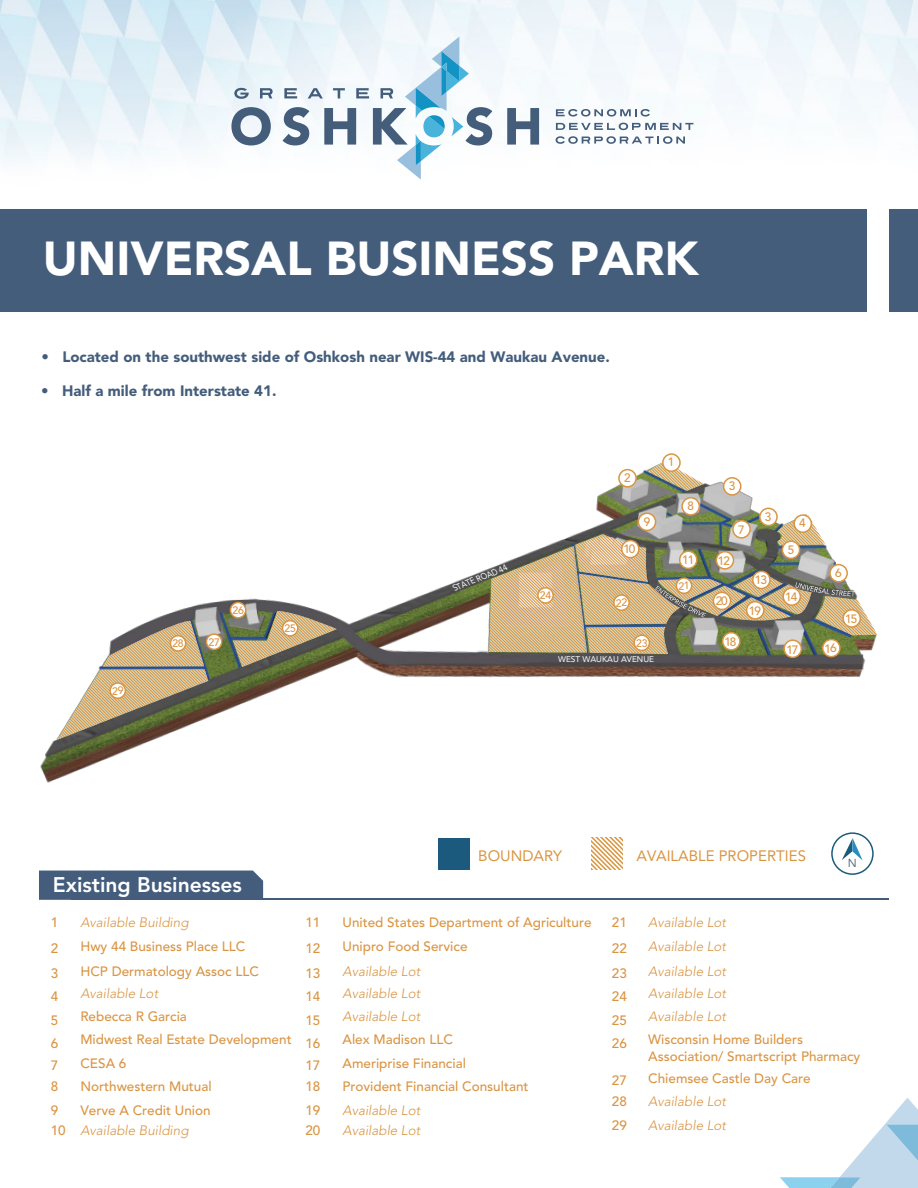
<style>
.page{position:relative;width:918px;height:1188px;background:#fff}
.page>*{position:absolute;margin:0;border:0;box-sizing:border-box;transform-origin:0 0}
.t1{font:900 47.25px "Avenir LT Std";color:#fff}
.t2{font:800 21px "Avenir LT Std";color:#fff}
.t3{font:900 15px "Avenir LT Std";color:#445d7b}
.t4{font:15px "Avenir LT Std";color:#da9543}
.t5{font:500 13.5px/23.1px "Avenir LT Std";color:#da9543}
.t6{font:italic 300 13.5px/21.9px "Avenir LT Std";color:#da9543}
.t7{font:11.55px "Avenir LT Std";color:#445d7b}
.t8{font:8.85px "Avenir LT Std";color:#fff;scale:.87 1}
.t9{font:8.25px "Avenir LT Std";color:#fff}
.s1{font-weight:300;font-style:italic}
</style>
<div class="page">
<img style="left:39px;top:468px;width:850px;height:432px">
<img style="left:0;top:0;width:918px;height:312px">
<div style="left:0;top:209px;width:867px;height:102px;background:#445d7b"></div>
<svg style="left:780px;top:1098px;width:138px;height:90px"></svg>
<svg style="left:507px;top:108px;width:32px;height:37px"></svg>
<svg style="left:234px;top:88px;width:15px;height:11px"></svg>
<svg style="left:260px;top:88px;width:13px;height:10px"></svg>
<svg style="left:282px;top:37px;width:210px;height:143px"></svg>
<svg style="left:556px;top:109px;width:94px;height:8px"></svg>
<svg style="left:556px;top:123px;width:137px;height:7px"></svg>
<svg style="left:556px;top:136px;width:129px;height:8px"></svg>
<svg style="left:231px;top:107px;width:40px;height:38px"></svg>
<div style="left:890px;top:209px;width:28px;height:102px;background:#445d7b"></div>
<div style="left:438px;top:838px;width:31px;height:31px;background:#1c5a7d"></div>
<svg style="left:591px;top:838px;width:32px;height:31px"></svg>
<svg style="left:842px;top:838px;width:21px;height:22px"></svg>
<div style="left:831px;top:832px;width:43px;height:43px;border:2px solid #1c5a7d;border-radius:50%"></div>
<div style="left:39px;top:871px;width:224px;height:29px;background:#455d7c"></div>
<hr style="left:71px;top:898px;width:818px;height:1px;background:#445c7b">
<svg style="left:96px;top:800px;width:87px;height:59px"></svg>
<div style="left:619px;top:470px;width:17px;height:17px;background:#fff;border-radius:50%"></div>
<div style="left:618px;top:469px;width:19px;height:19px;border:2px solid #da9543;border-radius:50%"></div>
<div style="left:724px;top:478px;width:17px;height:17px;background:#fff;border-radius:50%"></div>
<div style="left:723px;top:477px;width:19px;height:19px;border:2px solid #da9543;border-radius:50%"></div>
<svg style="left:682px;top:498px;width:17px;height:17px"></svg>
<div style="left:681px;top:497px;width:19px;height:19px;border:2px solid #da9543;border-radius:50%"></div>
<div style="left:822px;top:639px;width:19px;height:18px;border:2px solid #da9543;border-radius:50%"></div>
<svg style="left:784px;top:640px;width:17px;height:17px"></svg>
<div style="left:783px;top:639px;width:19px;height:19px;border:2px solid #da9543;border-radius:50%"></div>
<svg style="left:230px;top:602px;width:16px;height:16px"></svg>
<div style="left:230px;top:602px;width:17px;height:17px;border:2px solid #da9543;border-radius:50%"></div>
<div style="left:206px;top:633px;width:17px;height:17px;border:2px solid #da9543;border-radius:50%"></div>
<div style="left:662px;top:453px;width:19px;height:19px;border:2px solid #da9543;border-radius:50%"></div>
<svg style="left:647px;top:458px;width:57px;height:33px"></svg>
<img style="left:489px;top:501px;width:388px;height:153px">
<svg style="left:57px;top:621px;width:162px;height:119px"></svg>
<img style="left:233px;top:606px;width:104px;height:61px">
<h1 class="t1" style="left:43px;top:230px;width:657px">UNIVERSAL BUSINESS PARK</h1>
<p class="t3" style="left:42px;top:348px;width:570px">• Located on the southwest side of Oshkosh near WIS-44 and Waukau Avenue.</p>
<p class="t3" style="left:41px;top:382px;width:237px">• Half a mile from Interstate 41.</p>
<p class="t8" style="left:452px;top:584px;width:68px;rotate:-22deg">STATE ROAD 44</p>
<p class="t9" style="left:558px;top:654px;width:97px">WEST WAUKAU AVENUE</p>
<h2 class="t2" style="left:53px;top:873px;width:191px">Existing Businesses</h2>
<p class="t5" style="left:51px;top:910px;width:9px;line-height:26.1px">1<br>2</p>
<p class="t5" style="left:51px;top:962px;width:9px">3<br>4</p>
<p class="t6" style="left:80px;top:912px;width:110px">Available Building</p>
<p class="t5" style="left:80px;top:934px;width:180px;line-height:24.9px">Hwy 44 Business Place LLC<br>HCP Dermatology Assoc LLC</p>
<p class="t6" style="left:80px;top:982px;width:79px">Available Lot</p>
<p class="t5" style="left:51px;top:1009px;width:9px">5<br>6</p>
<p class="t5" style="left:51px;top:1054px;width:9px">7</p>
<p class="t5" style="left:80px;top:1005px;width:213px">Rebecca R Garcia<br>Midwest Real Estate Development<br>CESA 6</p>
<p class="t5" style="left:51px;top:1075px;width:9px">8</p>
<p class="t5" style="left:80px;top:1075px;width:133px">Northwestern Mutual</p>
<p class="t5" style="left:51px;top:1099px;width:9px">9</p>
<p class="t5" style="left:51px;top:1100px;width:161px;line-height:20.4px;text-indent:30px">Verve A Credit Union<br>10 <span class="s1">Available Building</span></p>
<p class="t4" style="left:478px;top:847px;width:85px">BOUNDARY</p>
<p class="t4" style="left:636px;top:847px;width:171px">AVAILABLE PROPERTIES</p>
<p class="t7" style="left:848px;top:856px;width:10px">N</p>
<p class="t5" style="left:305px;top:910px;width:17px;line-height:26.1px">11<br>12</p>
<p class="t5" style="left:305px;top:962px;width:17px">13<br>14</p>
<p class="t5" style="left:305px;top:1009px;width:17px">15<br>16</p>
<p class="t5" style="left:305px;top:1054px;width:17px">17</p>
<p class="t5" style="left:343px;top:911px;width:251px">United States Department of Agriculture<br>Unipro Food Service</p>
<p class="t6" style="left:343px;top:960px;width:79px">Available Lot<br>Available Lot</p>
<p class="t6" style="left:343px;top:1006px;width:79px">Available Lot</p>
<p class="t5" style="left:343px;top:1028px;width:125px">Alex Madison LLC<br>Ameriprise Financial</p>
<p class="t5" style="left:305px;top:1075px;width:17px">18</p>
<p class="t5" style="left:343px;top:1075px;width:188px">Provident Financial Consultant</p>
<p class="t5" style="left:305px;top:1099px;width:17px">19</p>
<p class="t6" style="left:343px;top:1099px;width:79px">Available Lot</p>
<p class="t5" style="left:305px;top:1119px;width:17px">20</p>
<p class="t6" style="left:343px;top:1120px;width:79px">Available Lot</p>
<p class="t5" style="left:612px;top:910px;width:17px;line-height:26.1px">21<br>22</p>
<p class="t5" style="left:612px;top:962px;width:17px">23<br>24</p>
<p class="t5" style="left:612px;top:1009px;width:17px">25<br>26</p>
<p class="t5" style="left:612px;top:1070px;width:17px;line-height:21.5px">27<br>28</p>
<p class="t5" style="left:612px;top:1114px;width:17px">29</p>
<p class="t6" style="left:648px;top:911px;width:79px;line-height:23.4px">Available Lot<br>Available Lot</p>
<p class="t6" style="left:648px;top:960px;width:79px">Available Lot<br>Available Lot</p>
<p class="t6" style="left:648px;top:1006px;width:79px">Available Lot</p>
<p class="t5" style="left:648px;top:1032px;width:214px;line-height:16.2px">Wisconsin Home Builders<br>Association/ Smartscript Pharmacy</p>
<p class="t5" style="left:648px;top:1067px;width:164px">Chiemsee Castle Day Care</p>
<p class="t6" style="left:648px;top:1090px;width:79px;line-height:23.4px">Available Lot<br>Available Lot</p>
</div>
